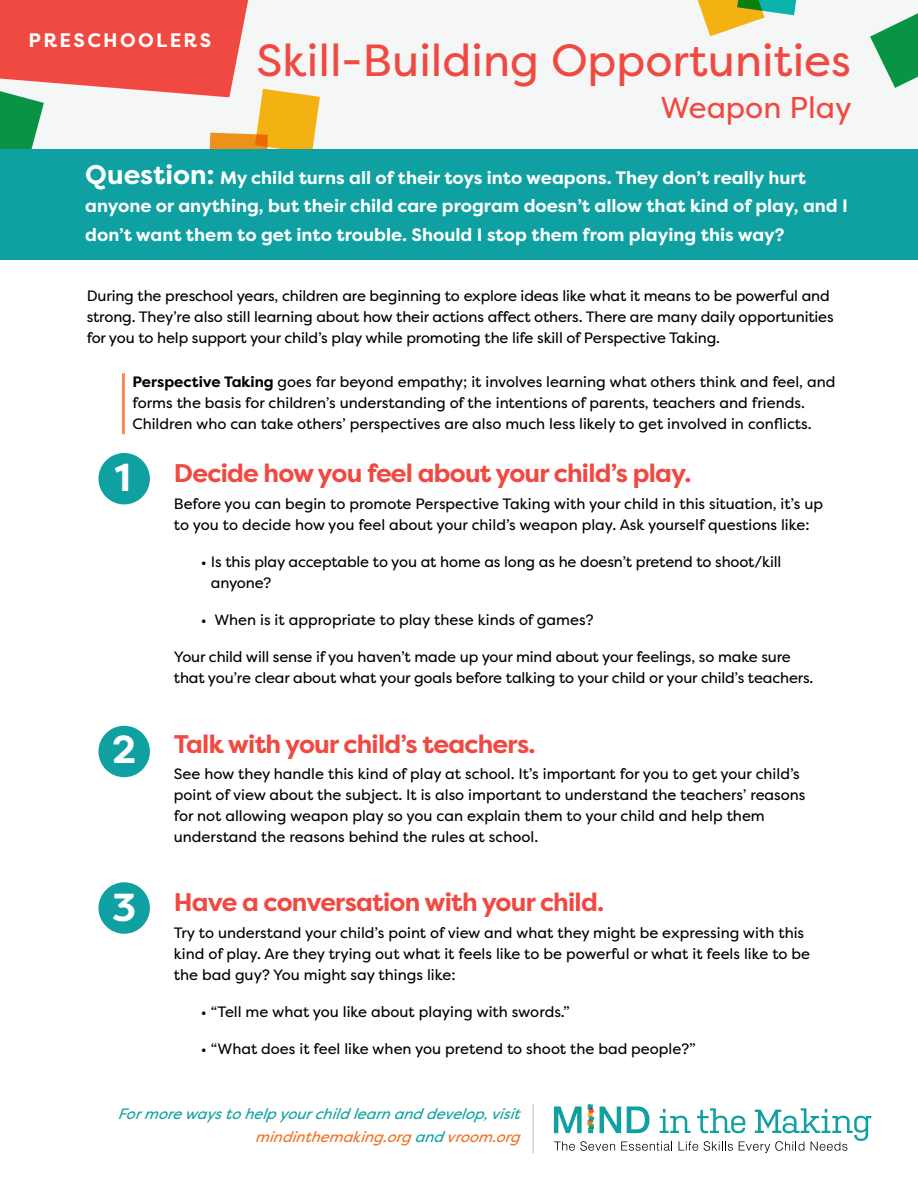
<style>
.page{position:relative;width:918px;height:1188px;background:#fff}
.page>*{position:absolute;margin:0;border:0;box-sizing:border-box;transform-origin:0 0}
.t1{font:45px "Filson Pro";color:#f04942}
.t2{font:700 39px "Filson Pro";color:#fff}
.t3{font:30px "Filson Pro";color:#f04942}
.t4{font:700 25.5px "Filson Pro";letter-spacing:-.03em;color:#f04942}
.t5{font:700 19.5px "Filson Pro";letter-spacing:.12em;color:#fff}
.t6{font:700 18px/28.5px "Filson Pro";color:#fff}
.t7{font:15px/21px "Filson Pro";color:#000}
.t8{font:italic 15px/22.5px "Filson Pro";color:#0fa1a1;text-align:right}
.s1{font-size:27px}
.s2{font-weight:700}
.s3{color:#f27024}
</style>
<div class="page">
<div style="left:0;top:0;width:918px;height:259px;background:#0fa1a1"></div>
<div style="left:0;top:0;width:918px;height:148px;background:#f5f6f6"></div>
<svg style="left:697px;top:0;width:100px;height:36px"></svg>
<svg style="left:870px;top:13px;width:48px;height:75px"></svg>
<svg style="left:554px;top:1104px;width:317px;height:49px"></svg>
<hr style="left:532px;top:1104px;width:2px;height:49px;background:#d1d3d4">
<svg style="left:0;top:0;width:320px;height:148px"></svg>
<div style="left:98px;top:453px;width:52px;height:51px;background:#0fa1a1;border-radius:50%"></div>
<div style="left:98px;top:726px;width:52px;height:51px;background:#0fa1a1;border-radius:50%"></div>
<hr style="left:122px;top:373px;width:3px;height:61px;background:#f58d50">
<div style="left:98px;top:882px;width:52px;height:52px;background:#0fa1a1;border-radius:50%"></div>
<h3 class="t5" style="left:29px;top:28px;width:184px">PRESCHOOLERS</h3>
<h1 class="t1" style="left:257px;top:30px;width:596px">Skill-Building Opportunities</h1>
<h3 class="t3" style="left:661px;top:88px;width:193px">Weapon Play</h3>
<p class="t6" style="left:85px;top:164px;width:764px"><span class="s1">Question:</span> My child turns all of their toys into weapons. They don’t really hurt anyone or anything, but their child care program doesn’t allow that kind of play, and I don’t want them to get into trouble. Should I stop them from playing this way?</p>
<p class="t7" style="left:87px;top:285px;width:748px">During the preschool years, children are beginning to explore ideas like what it means to be powerful and strong. They’re also still learning about how their actions affect others. There are many daily opportunities for you to help support your child’s play while promoting the life skill of Perspective Taking.</p>
<p class="t7" style="left:133px;top:371px;width:704px"><span class="s2">Perspective Taking</span> goes far beyond empathy; it involves learning what others think and feel, and forms the basis for children’s understanding of the intentions of parents, teachers and friends.<br>Children who can take others’ perspectives are also much less likely to get involved in conflicts.</p>
<h2 class="t2" style="left:115px;top:452px;width:18px">1</h2>
<h3 class="t4" style="left:174px;top:457px;width:519px">Decide how you feel about your child’s play.</h3>
<p class="t7" style="left:174px;top:493px;width:651px">Before you can begin to promote Perspective Taking with your child in this situation, it’s up to you to decide how you feel about your child’s weapon play. Ask yourself questions like:</p>
<p class="t7" style="left:211px;top:551px;width:572px;text-indent:-10px">• Is this play acceptable to you at home as long as he doesn’t pretend to shoot/kill anyone?</p>
<p class="t7" style="left:201px;top:609px;width:394px">• When is it appropriate to play these kinds of games?</p>
<p class="t7" style="left:174px;top:646px;width:641px">Your child will sense if you haven’t made up your mind about your feelings, so make sure that you’re clear about what your goals before talking to your child or your child’s teachers.</p>
<h2 class="t2" style="left:112px;top:725px;width:25px">2</h2>
<h3 class="t4" style="left:174px;top:728px;width:363px">Talk with your child’s teachers.</h3>
<p class="t7" style="left:174px;top:763px;width:633px">See how they handle this kind of play at school. It’s important for you to get your child’s point of view about the subject. It is also important to understand the teachers’ reasons for not allowing weapon play so you can explain them to your child and help them understand the reasons behind the rules at school.</p>
<h2 class="t2" style="left:112px;top:883px;width:26px">3</h2>
<h3 class="t4" style="left:174px;top:886px;width:432px">Have a conversation with your child.</h3>
<p class="t7" style="left:174px;top:922px;width:638px">Try to understand your child’s point of view and what they might be expressing with this kind of play. Are they trying out what it feels like to be powerful or what it feels like to be the bad guy? You might say things like:</p>
<p class="t7" style="left:201px;top:1001px;width:370px">• “Tell me what you like about playing with swords.”</p>
<p class="t7" style="left:201px;top:1038px;width:496px">• “What does it feel like when you pretend to shoot the bad people?”</p>
<p class="t8" style="left:117px;top:1102px;width:407px">Formore ways to help yourchild learn and develop,visit <span class="s3">mindinthemaking.org</span> and <span class="s3">vroom.org</span></p>
</div>
